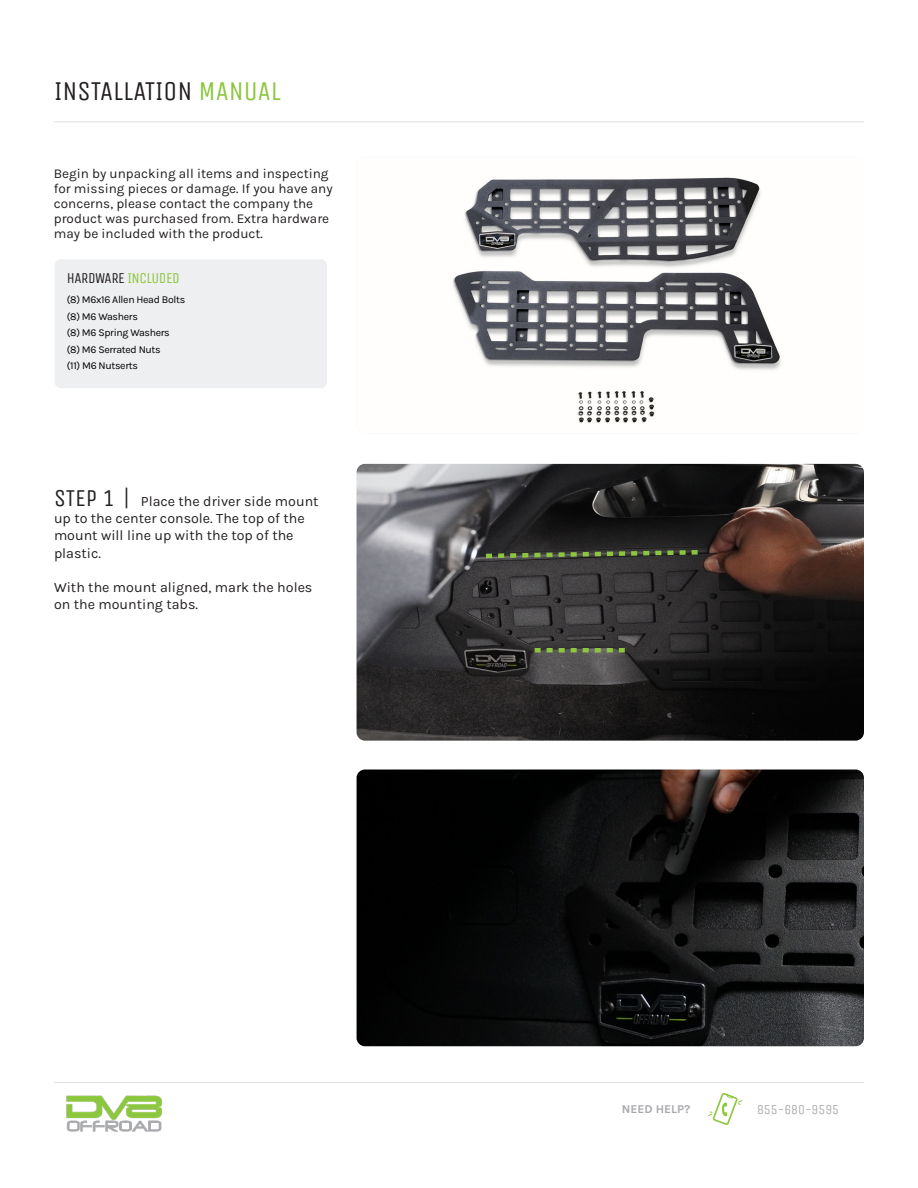
<style>
.page{position:relative;width:918px;height:1188px;background:#fff}
.page>*{position:absolute;margin:0;border:0;box-sizing:border-box;transform-origin:0 0}
.t1{font:27px "Unica One";color:#231f20}
.t2{font:15px "Unica One";letter-spacing:-.03em;color:#231f20}
.t3{font:14.25px/17.1px "Karla";color:#231f20}
.Body{font:13.5px/15px "Karla";color:#231f20}
.t4{font:13.5px "Unica One";color:#aeadad}
.t5{font:700 12px "Karla";color:#a8a9ad}
.t6{font:10.5px "Karla";letter-spacing:-.03em;color:#000}
.s1{color:#8bc63e}
.s2{font-family:"Unica One";font-size:24px}
</style>
<div class="page">
<img style="left:357px;top:464px;width:507px;height:277px">
<img style="left:357px;top:770px;width:507px;height:276px">
<img style="left:453px;top:177px;width:329px;height:246px">
<hr style="left:54px;top:122px;width:810px;height:1px;background:#e2e0e0">
<svg style="left:708px;top:1093px;width:34px;height:32px"></svg>
<hr style="left:54px;top:1082px;width:810px;height:1px;background:#e2e0e0">
<img style="left:66px;top:1095px;width:96px;height:37px">
<div style="left:55px;top:259px;width:272px;height:129px;background:#edeff0;border-radius:6px"></div>
<svg style="left:535px;top:648px;width:90px;height:4px"></svg>
<svg style="left:481px;top:548px;width:221px;height:13px"></svg>
<p class="t1" style="left:54px;top:72px;width:228px">INSTALLATION <span class="s1">MANUAL</span></p>
<p class="Body" style="left:54px;top:165px;width:280px">Begin by unpacking all items and inspecting for missing pieces or damage. If you have any concerns, please contact the company the product was purchased from. Extra hardware may be included with the product.</p>
<p class="t2" style="left:67px;top:267px;width:114px">HARDWARE <span class="s1">INCLUDED</span></p>
<p class="t6" style="left:67px;top:293px;width:120px">(8) M6x16 Allen Head Bolts</p>
<p class="t6" style="left:67px;top:309px;width:73px">(8) M6 Washers</p>
<p class="t6" style="left:67px;top:326px;width:104px">(8) M6 Spring Washers</p>
<p class="t6" style="left:67px;top:342px;width:95px">(8) M6 Serrated Nuts</p>
<p class="t6" style="left:67px;top:359px;width:73px">(11) M6 Nutserts</p>
<p class="t3" style="left:54px;top:492px;width:266px"><span class="s2">STEP 1 |</span> Place the driver side mount up to the center console. The top of the mount will line up with the top of the plastic.</p>
<p class="t3" style="left:54px;top:578px;width:260px">With the mount aligned, mark the holes on the mounting tabs.</p>
<p class="t5" style="left:622px;top:1101px;width:70px">NEED HELP?</p>
<p class="t4" style="left:757px;top:1100px;width:84px">855-680-9595</p>
</div>
